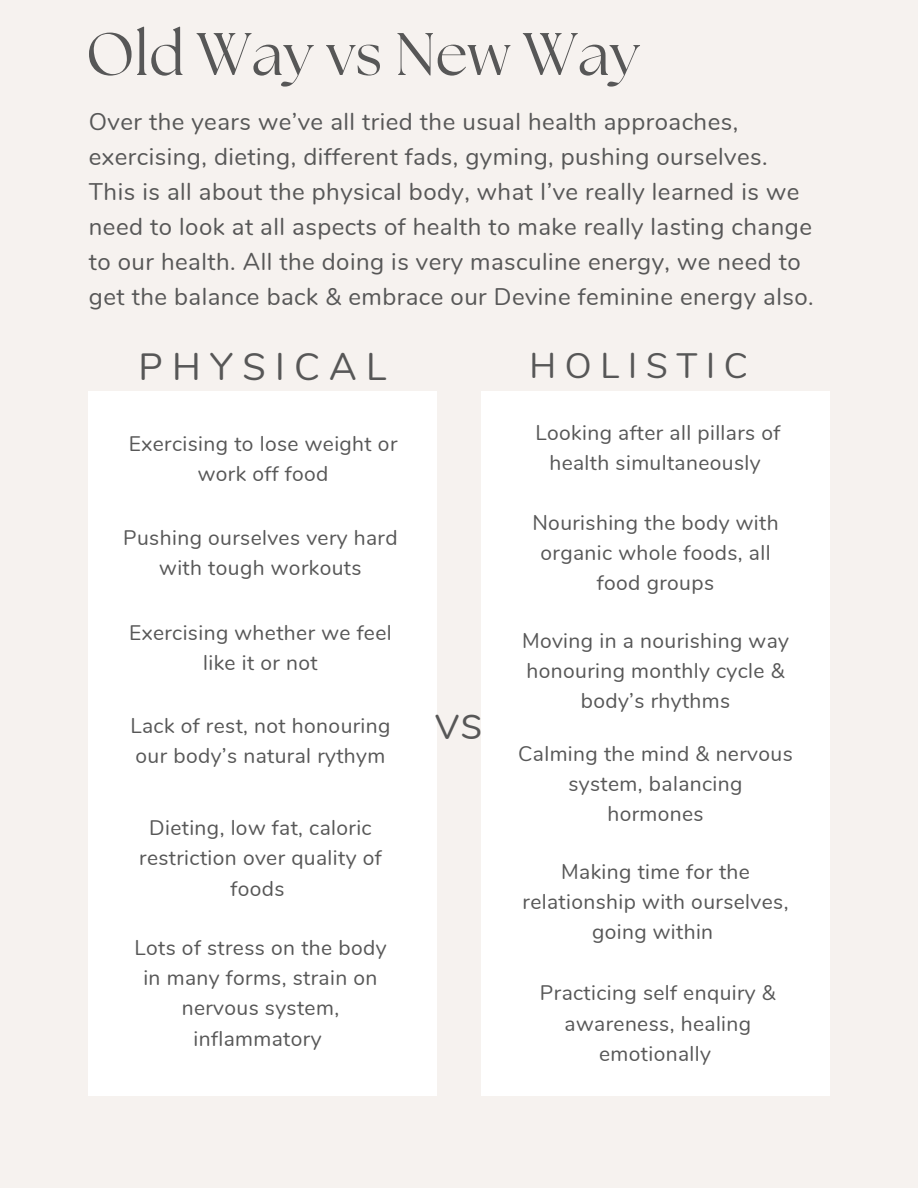
<style>
.page{position:relative;width:918px;height:1188px;background:#f6f2ef}
.page>*{position:absolute;margin:0;border:0;box-sizing:border-box;transform-origin:0 0}
.t1{font:59.85px "The Seasons";letter-spacing:.005em;color:#575757}
.t2{font:300 48.75px "Nunito";color:#575757}
.t3{font:37.8px "Nunito";letter-spacing:.245em;color:#575757}
.t4{font:35.25px "Nunito";letter-spacing:.245em;color:#575757}
.t5{font:24px/34.8px "Nunito";letter-spacing:.02em;color:#575757}
.t6{font:21px/30.3px "Nunito";letter-spacing:.02em;color:#575757;text-align:center}
</style>
<div class="page">
<div style="left:88px;top:391px;width:349px;height:705px;background:#fff"></div>
<div style="left:481px;top:391px;width:349px;height:705px;background:#fff"></div>
<h1 class="t1" style="left:86px;top:27px;width:555px">Old Way vs New Way</h1>
<h4 class="t5" style="left:89px;top:105px;width:726px">Over the years we’ve all tried the usual health approaches, exercising, dieting, different fads, gyming, pushing ourselves.<br>This is all about the physical body, what I’ve really learned is we need to look at all aspects of health to make really lasting change to our health. All the doing is very masculine energy, we need to get the balance back &amp; embrace our Devine feminine energy also.</h4>
<p class="t3" style="left:138px;top:342px;width:250px">PHYSICAL</p>
<p class="t4" style="left:530px;top:342px;width:220px">HOLISTIC</p>
<h3 class="t6" style="left:129px;top:429px;width:270px">Exercising to lose weight or work off food</h3>
<p class="t6" style="left:123px;top:523px;width:276px">Pushing ourselves very hard with tough workouts</p>
<p class="t6" style="left:129px;top:618px;width:264px">Exercising whether we feel like it or not</p>
<p class="t6" style="left:130px;top:711px;width:262px;text-align:left">Lack of rest, not honouring our body’s natural rythym</p>
<p class="t6" style="left:139px;top:813px;width:244px">Dieting, low fat, caloric restriction over quality of foods</p>
<p class="t6" style="left:134px;top:932px;width:254px">Lots of stress on the body in many forms, strain on nervous system, inflammatory</p>
<h3 class="t2" style="left:435px;top:690px;width:50px">vs</h3>
<p class="t6" style="left:535px;top:418px;width:247px">Looking after all pillars of health simultaneously</p>
<p class="t6" style="left:532px;top:508px;width:248px">Nourishing the body with organic whole foods, all food groups</p>
<p class="t6" style="left:522px;top:626px;width:269px">Moving in a nourishing way honouring monthly cycle &amp; body’s rhythms</p>
<p class="t6" style="left:518px;top:739px;width:276px">Calming the mind &amp; nervous system, balancing hormones</p>
<h2 class="t6" style="left:523px;top:857px;width:267px">Making time for the relationship with ourselves, going within</h2>
<p class="t6" style="left:540px;top:978px;width:237px">Practicing self enquiry &amp; awareness, healing emotionally</p>
</div>
